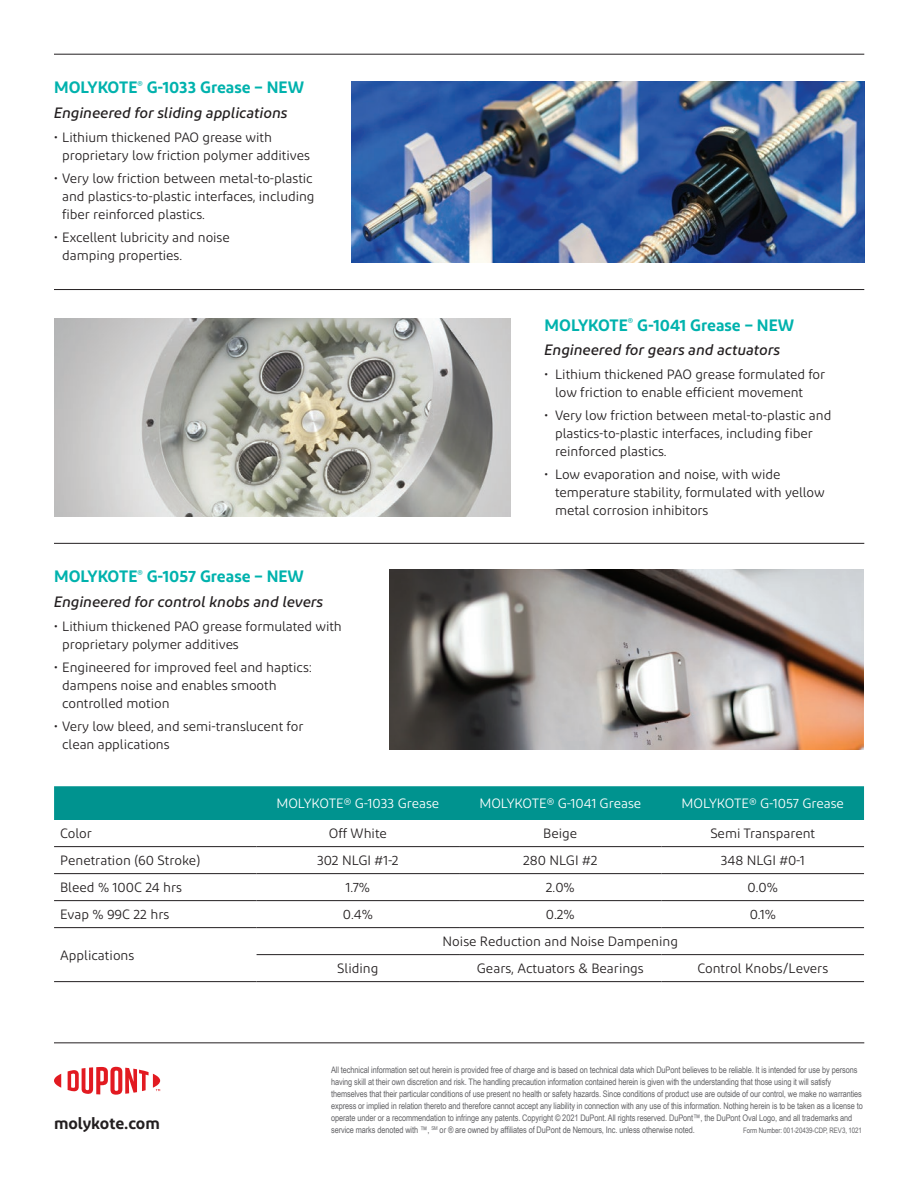
<style>
.page{position:relative;width:918px;height:1188px;background:#fff}
.page>*{position:absolute;margin:0;border:0;box-sizing:border-box;transform-origin:0 0}
.t1{font:600 16.5px "Diodrum";color:#00b2ad}
.t2{font:600 16.5px "Diodrum";color:#231f20}
.t3{font:italic 500 15px "Diodrum";color:#231f20}
.t4{font:13.5px/18px "Diodrum";letter-spacing:-.005em;color:#231f20}
.t5{font:13.5px "Diodrum";color:#fff}
.t6{font:9px/12px "Arial Narrow";letter-spacing:-.01em;color:#636366}
.t7{font:7.5px "Arial Narrow";letter-spacing:-.01em;color:#636366}
</style>
<div class="page">
<svg style="left:54px;top:1074px;width:7px;height:14px"></svg>
<svg style="left:68px;top:1067px;width:92px;height:28px"></svg>
<img style="left:351px;top:81px;width:513px;height:181px">
<img style="left:389px;top:569px;width:475px;height:181px">
<img style="left:54px;top:319px;width:457px;height:197px">
<hr style="left:54px;top:1043px;width:810px;height:1px;background:#231f20">
<hr style="left:54px;top:543px;width:810px;height:1px;background:#231f20">
<hr style="left:54px;top:289px;width:810px;height:1px;background:#231f20">
<hr style="left:54px;top:54px;width:810px;height:1px;background:#231f20">
<div style="left:54px;top:786px;width:810px;height:34px;background:#00938f"></div>
<hr style="left:54px;top:846px;width:203px;height:1px;background:#231f20">
<hr style="left:257px;top:846px;width:202px;height:1px;background:#231f20">
<hr style="left:459px;top:846px;width:203px;height:1px;background:#231f20">
<hr style="left:662px;top:846px;width:202px;height:1px;background:#231f20">
<hr style="left:54px;top:873px;width:203px;height:1px;background:#231f20">
<hr style="left:257px;top:873px;width:202px;height:1px;background:#231f20">
<hr style="left:459px;top:873px;width:203px;height:1px;background:#231f20">
<hr style="left:662px;top:873px;width:202px;height:1px;background:#231f20">
<hr style="left:54px;top:900px;width:203px;height:1px;background:#231f20">
<hr style="left:257px;top:900px;width:202px;height:1px;background:#231f20">
<hr style="left:459px;top:900px;width:203px;height:1px;background:#231f20">
<hr style="left:662px;top:900px;width:202px;height:1px;background:#231f20">
<hr style="left:54px;top:927px;width:203px;height:1px;background:#231f20">
<hr style="left:257px;top:927px;width:202px;height:1px;background:#231f20">
<hr style="left:459px;top:927px;width:203px;height:1px;background:#231f20">
<hr style="left:662px;top:927px;width:202px;height:1px;background:#231f20">
<hr style="left:257px;top:954px;width:202px;height:1px;background:#231f20">
<hr style="left:459px;top:954px;width:203px;height:1px;background:#231f20">
<hr style="left:662px;top:954px;width:202px;height:1px;background:#231f20">
<hr style="left:54px;top:981px;width:203px;height:1px;background:#231f20">
<hr style="left:257px;top:981px;width:202px;height:1px;background:#231f20">
<hr style="left:459px;top:981px;width:203px;height:1px;background:#231f20">
<hr style="left:662px;top:981px;width:202px;height:1px;background:#231f20">
<p class="t1" style="left:54px;top:77px;width:251px">MOLYKOTE<sup>®</sup> G-1033 Grease – NEW</p>
<p class="t3" style="left:54px;top:103px;width:235px">Engineered for sliding applications</p>
<p class="t4" style="left:62px;top:128px;width:249px;text-indent:-8px">• Lithium thickened PAO grease with proprietary low friction polymer additives</p>
<p class="t4" style="left:62px;top:169px;width:254px;text-indent:-8px">• Very low friction between metal-to-plastic and plastics-to-plastic interfaces, including fiber reinforced plastics.</p>
<p class="t4" style="left:62px;top:228px;width:169px;text-indent:-8px">• Excellent lubricity and noise damping properties.</p>
<p class="t1" style="left:54px;top:566px;width:251px">MOLYKOTE<sup>®</sup> G-1057 Grease – NEW</p>
<p class="t3" style="left:54px;top:593px;width:271px">Engineered for control knobs and levers</p>
<p class="t4" style="left:62px;top:617px;width:281px;text-indent:-8px">• Lithium thickened PAO grease formulated with proprietary polymer additives</p>
<p class="t4" style="left:62px;top:658px;width:251px;text-indent:-8px">• Engineered for improved feel and haptics: dampens noise and enables smooth controlled motion</p>
<p class="t4" style="left:62px;top:717px;width:243px;text-indent:-8px">• Very low bleed, and semi-translucent for clean applications</p>
<p class="t1" style="left:545px;top:314px;width:251px">MOLYKOTE<sup>®</sup> G-1041 Grease – NEW</p>
<p class="t3" style="left:545px;top:341px;width:237px">Engineered for gears and actuators</p>
<p class="t4" style="left:555px;top:365px;width:272px;text-indent:-10px">• Lithium thickened PAO grease formulated for low friction to enable efficient movement</p>
<p class="t4" style="left:555px;top:406px;width:278px;text-indent:-10px">• Very low friction between metal-to-plastic and plastics-to-plastic interfaces, including fiber reinforced plastics.</p>
<p class="t4" style="left:555px;top:465px;width:271px;text-indent:-10px">• Low evaporation and noise, with wide temperature stability, formulated with yellow metal corrosion inhibitors</p>
<p class="t5" style="left:276px;top:795px;width:164px">MOLYKOTE® G-1033 Grease</p>
<p class="t5" style="left:479px;top:795px;width:163px">MOLYKOTE® G-1041 Grease</p>
<p class="t5" style="left:682px;top:795px;width:164px">MOLYKOTE® G-1057 Grease</p>
<p class="t4" style="left:60px;top:824px;width:33px">Color</p>
<p class="t4" style="left:329px;top:824px;width:60px">Off White</p>
<p class="t4" style="left:543px;top:824px;width:36px">Beige</p>
<p class="t4" style="left:710px;top:824px;width:106px">Semi Transparent</p>
<p class="t4" style="left:60px;top:851px;width:142px">Penetration (60 Stroke)</p>
<p class="t4" style="left:317px;top:851px;width:83px">302 NLGI #1-2</p>
<p class="t4" style="left:523px;top:851px;width:76px">280 NLGI #2</p>
<p class="t4" style="left:721px;top:851px;width:86px">348 NLGI #0-1</p>
<p class="t4" style="left:60px;top:878px;width:123px">Bleed % 100C 24 hrs</p>
<p class="t4" style="left:346px;top:878px;width:26px">1.7%</p>
<p class="t4" style="left:546px;top:878px;width:31px">2.0%</p>
<p class="t4" style="left:748px;top:878px;width:32px">0.0%</p>
<p class="t4" style="left:60px;top:905px;width:111px">Evap % 99C 22 hrs</p>
<p class="t4" style="left:343px;top:905px;width:32px">0.4%</p>
<p class="t4" style="left:546px;top:905px;width:31px">0.2%</p>
<p class="t4" style="left:750px;top:905px;width:28px">0.1%</p>
<p class="t4" style="left:60px;top:946px;width:76px">Applications</p>
<p class="t4" style="left:443px;top:932px;width:237px">Noise Reduction and Noise Dampening</p>
<p class="t4" style="left:337px;top:959px;width:43px">Sliding</p>
<p class="t4" style="left:477px;top:959px;width:168px">Gears, Actuators &amp; Bearings</p>
<p class="t4" style="left:697px;top:959px;width:132px">Control Knobs/Levers</p>
<p class="t6" style="left:331px;top:1064px;width:533px">All technical information set out herein is provided free of charge and is based on technical data which DuPont believes to be reliable. It is intended for use by persons having skill at their own discretion and risk. The handling precaution information contained herein is given with the understanding that those using it will satisfy themselves that their particular conditions of use present no health or safety hazards. Since conditions of product use are outside of our control, we make no warranties express or implied in relation thereto and therefore cannot accept any liability in connection with any use of this information. Nothing herein is to be taken as a license to operate under or a recommendation to infringe any patents. Copyright © 2021 DuPont. All rights reserved. DuPont™, the DuPont Oval Logo, and all trademarks and service marks denoted with ™, <sup>SM</sup> or ® are owned by affiliates of DuPont de Nemours, Inc. unless otherwise noted.</p>
<p class="t2" style="left:54px;top:1113px;width:107px">molykote.com</p>
<p class="t7" style="left:743px;top:1125px;width:120px">Form Number: 001-20439-CDP, REV3, 1021</p>
</div>
